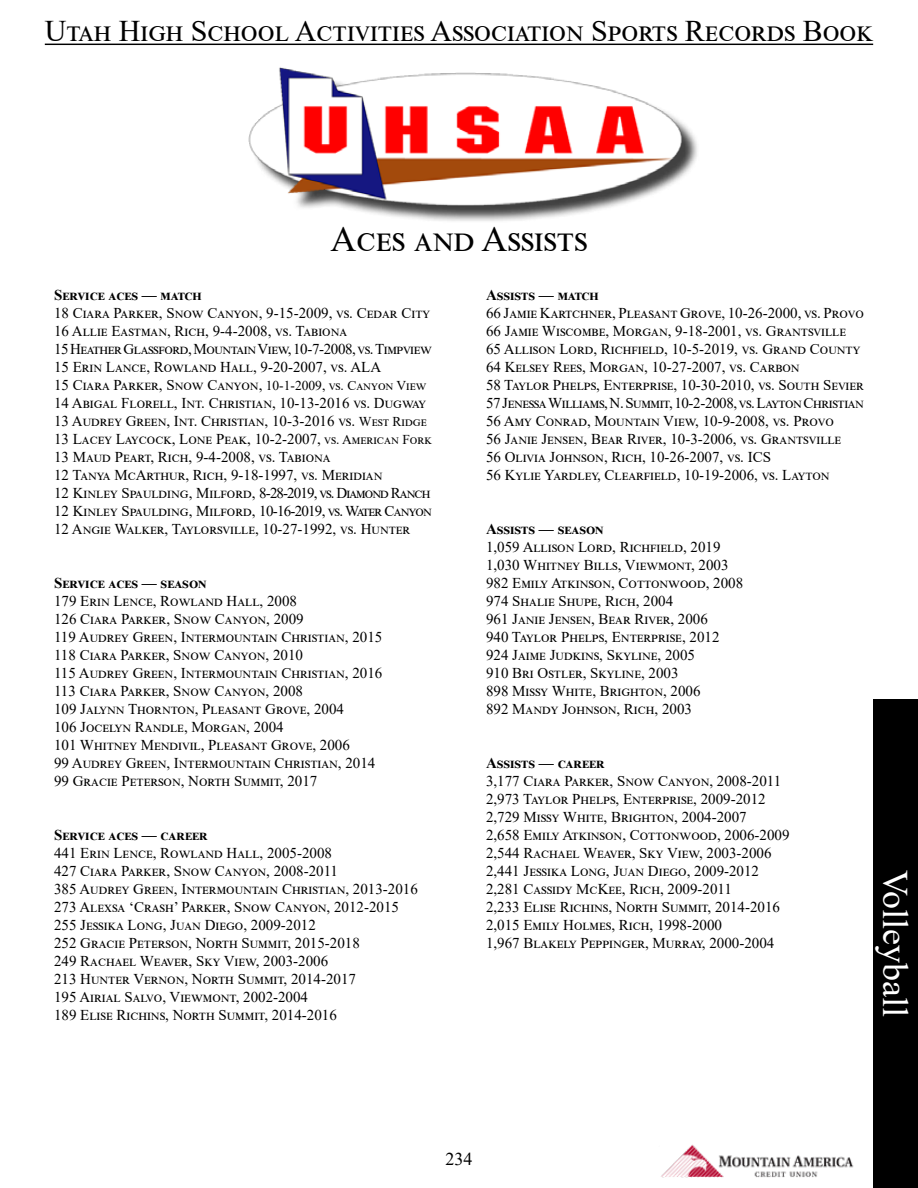
<style>
.page{position:relative;width:918px;height:1188px;background:#fff}
.page>*{position:absolute;margin:0;border:0;box-sizing:border-box;transform-origin:0 0}
.t1{font:36px "Times New Roman";color:#000}
.t2{font:36px "Times New Roman";color:#fff}
.t3{font:30px "Times New Roman";color:#000}
.t4{font:18px "Times New Roman";color:#000}
.t5{font:15px/18px "Times New Roman";color:#000}
.t6{font:700 15px "Times New Roman";color:#000}
.s1{font-size:13.5px}
</style>
<div class="page">
<hr style="left:45px;top:44px;width:828px;height:1px;background:#000">
<div style="left:252px;top:71px;width:448px;height:153px;background:#000;opacity:.75"></div>
<img style="left:248px;top:67px;width:440px;height:151px">
<img style="left:661px;top:1144px;width:193px;height:34px">
<div style="left:873px;top:699px;width:45px;height:489px;background:#000"></div>
<h2 class="t3" style="left:45px;top:10px;width:830px">Utah High School Activities Association Sports Records Book</h2>
<h1 class="t1" style="left:331px;top:214px;width:258px">Aces and Assists</h1>
<p class="t6" style="left:54px;top:284px;width:149px">Service aces — match</p>
<p class="t5" style="left:54px;top:303px;width:379px">18 Ciara Parker, Snow Canyon, 9-15-2009, vs. Cedar City 16 Allie Eastman, Rich, 9-4-2008, vs. Tabiona<br>15 Heather Glassford, Mountain View, 10-7-2008, vs. Timpview 15 Erin Lance, Rowland Hall, 9-20-2007, vs. ALA<br>15 Ciara Parker, Snow Canyon, <span class="s1">10-1-2009, vs. Canyon View </span>14 Abigal Florell, Int. Christian, 10-13-2016 vs. Dugway 13 Audrey Green, Int. Christian, 10-3-2016 vs. <span class="s1">West Ridge </span>13 Lacey Laycock, Lone Peak, 10-2-2007, <span class="s1">vs. American Fork </span>13 Maud Peart, Rich, 9-4-2008, vs. Tabiona<br>12 Tanya McArthur, Rich, 9-18-1997, vs. Meridian<br>12 Kinley Spaulding, Milford, 8-28-2019, vs. Diamond Ranch 12 Kinley Spaulding, Milford, 10-16-2019, vs. Water Canyon 12 Angie Walker, Taylorsville, 10-27-1992, vs. Hunter</p>
<p class="t6" style="left:54px;top:572px;width:154px">Service aces — season</p>
<p class="t5" style="left:54px;top:591px;width:330px">179 Erin Lence, Rowland Hall, 2008<br>126 Ciara Parker, Snow Canyon, 2009<br>119 Audrey Green, Intermountain Christian, 2015<br>118 Ciara Parker, Snow Canyon, 2010<br>115 Audrey Green, Intermountain Christian, 2016<br>113 Ciara Parker, Snow Canyon, 2008<br>109 Jalynn Thornton, Pleasant Grove, 2004<br>106 Jocelyn Randle, Morgan, 2004<br>101 Whitney Mendivil, Pleasant Grove, 2006<br>99 Audrey Green, Intermountain Christian, 2014<br>99 Gracie Peterson, North Summit, 2017</p>
<p class="t6" style="left:54px;top:824px;width:155px">Service aces — career</p>
<p class="t5" style="left:54px;top:843px;width:365px">441 Erin Lence, Rowland Hall, 2005-2008<br>427 Ciara Parker, Snow Canyon, 2008-2011<br>385 Audrey Green, Intermountain Christian, 2013-2016<br>273 Alexsa ‘Crash’ Parker, Snow Canyon, 2012-2015<br>255 Jessika Long, Juan Diego, 2009-2012<br>252 Gracie Peterson, North Summit, 2015-2018<br>249 Rachael Weaver, Sky View, 2003-2006<br>213 Hunter Vernon, North Summit, 2014-2017<br>195 Airial Salvo, Viewmont, 2002-2004<br>189 Elise Richins, North Summit, 2014-2016</p>
<p class="t6" style="left:486px;top:284px;width:114px">Assists — match</p>
<p class="t5" style="left:486px;top:303px;width:380px">66 Jamie Kartchner, Pleasant Grove, 10-26-2000, vs. Provo 66 Jamie Wiscombe, Morgan, 9-18-2001, vs. Grantsville 65 Allison Lord, Richfield, 10-5-2019, vs. Grand County 64 Kelsey Rees, Morgan, 10-27-2007, vs. Carbon<br>58 Taylor Phelps, Enterprise, 10-30-2010, vs. South Sevier 57 Jenessa Williams, N. Summit, 10-2-2008, vs. Layton Christian 56 Amy Conrad, Mountain View, 10-9-2008, vs. Provo<br>56 Janie Jensen, Bear River, 10-3-2006, vs. Grantsville<br>56 Olivia Johnson, Rich, 10-26-2007, vs. ICS<br>56 Kylie Yardley, Clearfield, 10-19-2006, vs. Layton</p>
<p class="t6" style="left:486px;top:518px;width:119px">Assists — season</p>
<p class="t5" style="left:486px;top:537px;width:259px">1,059 Allison Lord, Richfield, 2019<br>1,030 Whitney Bills, Viewmont, 2003<br>982 Emily Atkinson, Cottonwood, 2008<br>974 Shalie Shupe, Rich, 2004<br>961 Janie Jensen, Bear River, 2006<br>940 Taylor Phelps, Enterprise, 2012<br>924 Jaime Judkins, Skyline, 2005<br>910 Bri Ostler, Skyline, 2003<br>898 Missy White, Brighton, 2006<br>892 Mandy Johnson, Rich, 2003</p>
<p class="t6" style="left:486px;top:752px;width:120px">Assists — career</p>
<p class="t5" style="left:486px;top:771px;width:305px">3,177 Ciara Parker, Snow Canyon, 2008-2011<br>2,973 Taylor Phelps, Enterprise, 2009-2012<br>2,729 Missy White, Brighton, 2004-2007<br>2,658 Emily Atkinson, Cottonwood, 2006-2009<br>2,544 Rachael Weaver, Sky View, 2003-2006<br>2,441 Jessika Long, Juan Diego, 2009-2012<br>2,281 Cassidy McKee, Rich, 2009-2011<br>2,233 Elise Richins, North Summit, 2014-2016<br>2,015 Emily Holmes, Rich, 1998-2000<br>1,967 Blakely Peppinger, Murray, 2000-2004</p>
<h1 class="t2" style="left:920px;top:870px;width:149px;rotate:90deg">Volleyball</h1>
<p class="t4" style="left:446px;top:1146px;width:28px">234</p>
</div>
